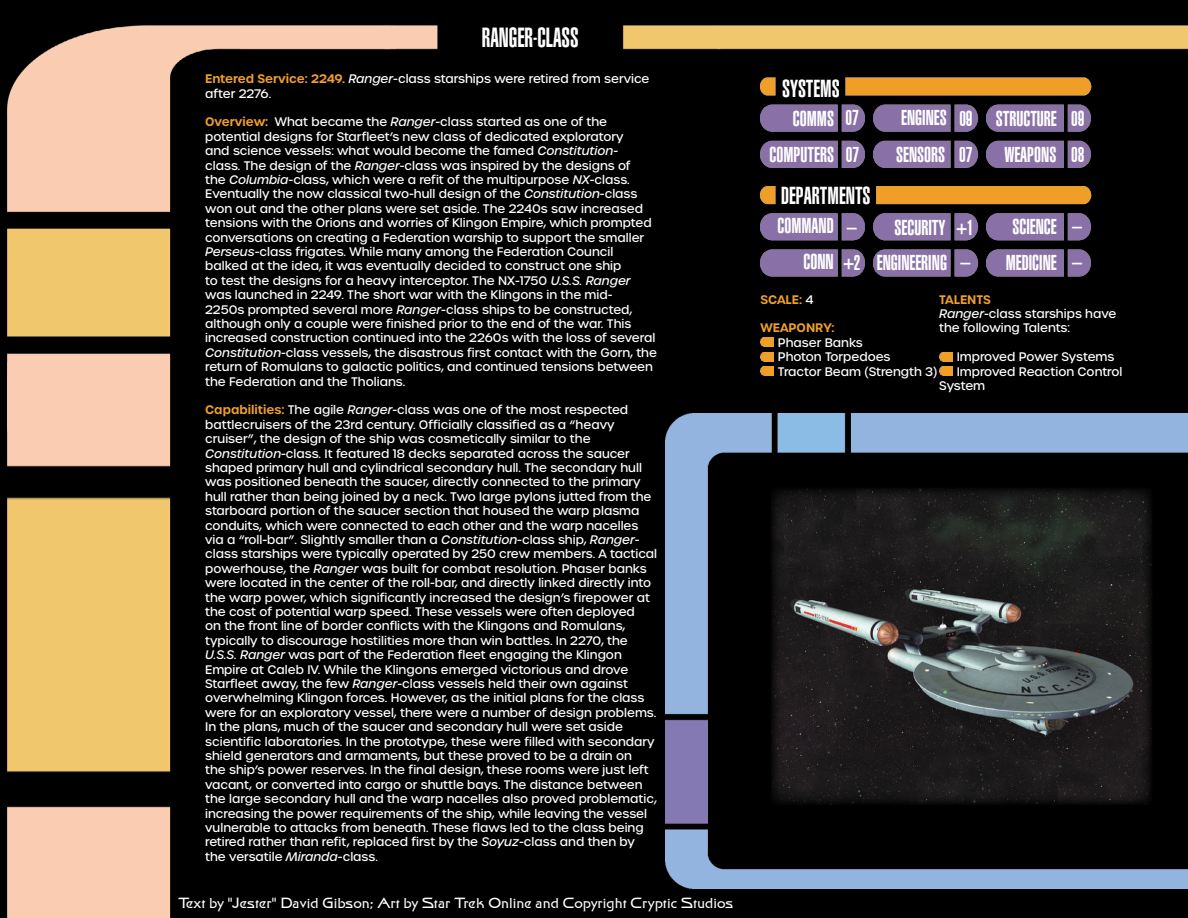
<style>
.page{position:relative;width:1188px;height:918px;background:#000}
.page>*{position:absolute;margin:0;border:0;box-sizing:border-box;transform-origin:0 0}
.Species{font:ultra-condensed 27px "Context Ultra Condensed S Si";color:#fff;scale:.95 1}
.t1{font:ultra-condensed 24px "Context Ultra Condensed S Si";color:#fff}
.Numbers{font:ultra-condensed 21px/36.5px "Context Ultra Condensed S Si";color:#fff;text-align:right}
.Numbers-2{font:ultra-condensed 21px "Context Ultra Condensed S Si";color:#fff;scale:.95 1}
.Legal{font:15px "Final Frontier";color:#fff}
.t2{font:500 12px/14.4px "Urbane";color:#fff}
.t3{font:600 12px "Urbane";color:#f0a02a}
.s1{font-weight:600;color:#f0a02a}
.s2{font-style:italic}
.s3{font-weight:500;color:#fff}
</style>
<div class="page">
<img style="left:8px;top:25px;width:1180px;height:893px">
<img style="left:761px;top:68px;width:381px;height:213px">
<img style="left:666px;top:413px;width:522px;height:475px">
<img style="left:760px;top:338px;width:14px;height:9px">
<img style="left:760px;top:352px;width:14px;height:9px">
<img style="left:760px;top:366px;width:14px;height:10px">
<svg style="left:939px;top:352px;width:13px;height:24px"></svg>
<img style="left:735px;top:465px;width:453px;height:362px">
<p class="Species" style="left:482px;top:21px;width:103px">RANGER-CLASS</p>
<p class="t2" style="left:205px;top:72px;width:446px"><span class="s1">Entered Service: 2249.</span> <span class="s2">Ranger</span>-class starships were retired from service after 2276.</p>
<p class="t2" style="left:205px;top:115px;width:453px"><span class="s1">Overview:</span> What became the <span class="s2">Ranger</span>-class started as one of the potential designs for Starfleet’s new class of dedicated exploratory<br>and science vessels: what would become the famed <span class="s2">Constitution</span>-<br>class. The design of the <span class="s2">Ranger</span>-class was inspired by the designs of<br>the <span class="s2">Columbia</span>-class, which were a refit of the multipurpose <span class="s2">NX</span>-class.<br>Eventually the now classical two-hull design of the <span class="s2">Constitution</span>-class won out and the other plans were set aside. The 2240s saw increased tensions with the Orions and worries of Klingon Empire, which prompted conversations on creating a Federation warship to support the smaller <span class="s2">Perseus</span>-class frigates. While many among the Federation Council balked at the idea, it was eventually decided to construct one ship<br>to test the designs for a heavy interceptor. The NX-1750 <span class="s2">U.S.S. Ranger </span>was launched in 2249. The short war with the Klingons in the mid-<br>2250s prompted several more <span class="s2">Ranger</span>-class ships to be constructed, although only a couple were finished prior to the end of the war. This increased construction continued into the 2260s with the loss of several <span class="s2">Constitution</span>-class vessels, the disastrous first contact with the Gorn, the return of Romulans to galactic politics, and continued tensions between the Federation and the Tholians.</p>
<p class="t2" style="left:205px;top:403px;width:453px"><span class="s1">Capabilities:</span> The agile <span class="s2">Ranger</span>-class was one of the most respected battlecruisers of the 23rd century. Officially classified as a “heavy cruiser”, the design of the ship was cosmetically similar to the <span class="s2">Constitution</span>-class. It featured 18 decks separated across the saucer shaped primary hull and cylindrical secondary hull. The secondary hull was positioned beneath the saucer, directly connected to the primary hull rather than being joined by a neck. Two large pylons jutted from the starboard portion of the saucer section that housed the warp plasma conduits, which were connected to each other and the warp nacelles via a “roll-bar”. Slightly smaller than a <span class="s2">Constitution</span>-class ship, <span class="s2">Ranger&shy;</span>class starships were typically operated by 250 crew members. A tactical powerhouse, the <span class="s2">Ranger</span> was built for combat resolution. Phaser banks were located in the center of the roll-bar, and directly linked directly into the warp power, which significantly increased the design’s firepower at the cost of potential warp speed. These vessels were often deployed<br>on the front line of border conflicts with the Klingons and Romulans, typically to discourage hostilities more than win battles. In 2270, the <span class="s2">U.S.S. Ranger</span> was part of the Federation fleet engaging the Klingon Empire at Caleb IV. While the Klingons emerged victorious and drove Starfleet away, the few <span class="s2">Ranger</span>-class vessels held their own against overwhelming Klingon forces. However, as the initial plans for the class were for an exploratory vessel, there were a number of design problems.<br>In the plans, much of the saucer and secondary hull were set aside scientific laboratories. In the prototype, these were filled with secondary shield generators and armaments, but these proved to be a drain on<br>the ship’s power reserves. In the final design, these rooms were just left vacant, or converted into cargo or shuttle bays. The distance between the large secondary hull and the warp nacelles also proved problematic, increasing the power requirements of the ship, while leaving the vessel vulnerable to attacks from beneath. These flaws led to the class being retired rather than refit, replaced first by the <span class="s2">Soyuz</span>-class and then by the versatile <span class="s2">Miranda</span>-class.</p>
<p class="Legal" style="left:178px;top:896px;width:557px">Text by "Jester" David Gibson; Art by Star Trek Online and Copyright Cryptic Studios</p>
<h2 class="t1" style="left:782px;top:74px;width:59px">SYSTEMS</h2>
<h3 class="Numbers" style="left:769px;top:100px;width:66px">COMMS<br>COMPUTERS</h3>
<p class="Numbers-2" style="left:846px;top:105px;width:15px">07</p>
<p class="Numbers-2" style="left:846px;top:143px;width:15px">07</p>
<h2 class="t1" style="left:781px;top:182px;width:91px">DEPARTMENTS</h2>
<h3 class="Numbers" style="left:896px;top:99px;width:52px;line-height:37px;text-align:left">ENGINES<br>SENSORS</h3>
<h3 class="Numbers" style="left:777px;top:208px;width:58px;line-height:35.7px">COMMAND<br>CONN</h3>
<p class="Numbers-2" style="left:847px;top:215px;width:12px">–</p>
<p class="Numbers-2" style="left:844px;top:251px;width:19px">+2</p>
<h3 class="Numbers" style="left:877px;top:210px;width:72px;line-height:35.2px">SECURITY<br>ENGINEERING</h3>
<h3 class="Numbers" style="left:996px;top:100px;width:63px">STRUCTURE</h3>
<p class="Numbers-2" style="left:1071px;top:106px;width:15px">09</p>
<p class="Numbers-2" style="left:959px;top:107px;width:15px">09</p>
<p class="Numbers-2" style="left:959px;top:142px;width:15px">07</p>
<p class="Numbers-2" style="left:1071px;top:143px;width:15px">08</p>
<h3 class="Numbers" style="left:1004px;top:136px;width:54px">WEAPONS</h3>
<h3 class="Numbers" style="left:1012px;top:208px;width:46px">SCIENCE</h3>
<p class="Numbers-2" style="left:957px;top:215px;width:19px">+1</p>
<p class="Numbers-2" style="left:960px;top:251px;width:12px">–</p>
<p class="Numbers-2" style="left:1072px;top:251px;width:12px">–</p>
<p class="Numbers-2" style="left:1072px;top:214px;width:12px">–</p>
<h3 class="Numbers" style="left:1006px;top:244px;width:52px">MEDICINE</h3>
<p class="t3" style="left:760px;top:291px;width:55px">SCALE: <span class="s3">4</span></p>
<p class="t3" style="left:760px;top:320px;width:76px">WEAPONRY:</p>
<p class="t2" style="left:778px;top:335px;width:86px">Phaser Banks</p>
<p class="t2" style="left:778px;top:350px;width:114px">Photon Torpedoes</p>
<p class="t2" style="left:778px;top:364px;width:161px">Tractor Beam (Strength 3)</p>
<p class="t3" style="left:939px;top:291px;width:53px">TALENTS</p>
<p class="t2" style="left:939px;top:307px;width:179px"><span class="s2">Ranger</span>-class starships have</p>
<p class="t2" style="left:939px;top:321px;width:132px">the following Talents:</p>
<p class="t2" style="left:957px;top:350px;width:159px">Improved Power Systems</p>
<p class="t2" style="left:957px;top:364px;width:167px">Improved Reaction Control</p>
<p class="t2" style="left:939px;top:379px;width:48px">System</p>
</div>
